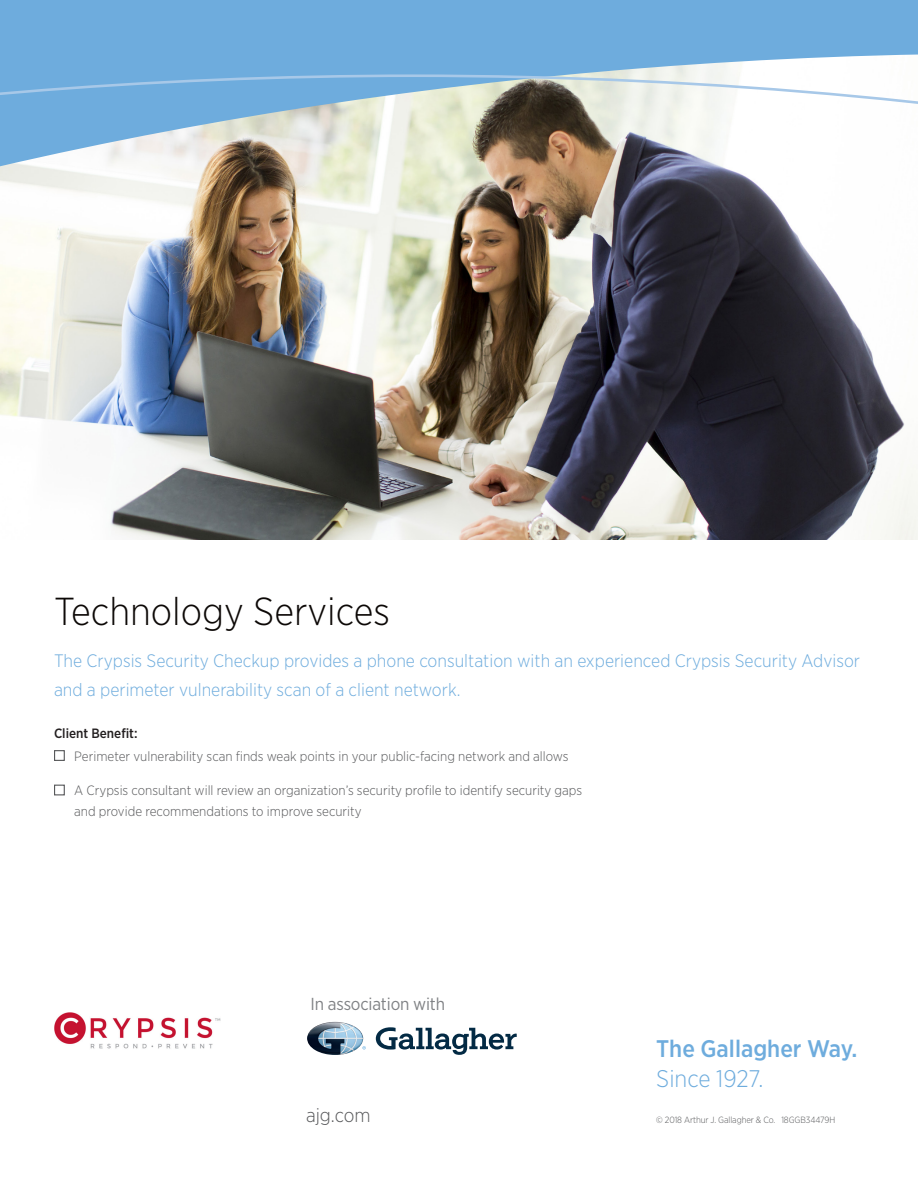
<style>
.page{position:relative;width:918px;height:1188px;background:#fff}
.page>*{position:absolute;margin:0;border:0;box-sizing:border-box;transform-origin:0 0}
.t1{font:300 39px "Gotham Narrow";color:#0c0806}
.Subheader{font:500 24px/30px "Gotham Narrow";color:#6eacdd}
.website{font:300 19.5px "Gotham Narrow";color:#57585a}
.Intro_Copy{font:300 18px/28.5px "Gotham Narrow";color:#6eacdd}
.t2{font:17.4px "Gotham Narrow";letter-spacing:-.01em;color:#808285}
.Body_Text{font:300 13.5px/21px "Gotham Narrow";color:#57585a}
.Subheader-2{font:500 13.5px "Gotham Narrow";color:#231f20}
.Copyright{font:300 9px "Gotham Narrow";letter-spacing:-.01em;color:#57585a}
.s1{font-weight:300}
</style>
<div class="page">
<img style="left:0;top:267px;width:918px;height:273px">
<div style="left:54px;top:750px;width:11px;height:11px;border:1px solid #57585a"></div>
<div style="left:54px;top:785px;width:11px;height:10px;border:1px solid #57585a"></div>
<svg style="left:376px;top:1027px;width:141px;height:28px"></svg>
<img style="left:307px;top:1022px;width:56px;height:33px">
<svg style="left:0;top:0;width:918px;height:267px"></svg>
<svg style="left:0;top:73px;width:918px;height:86px"></svg>
<img style="left:54px;top:1012px;width:167px;height:37px">
<p class="t1" style="left:54px;top:588px;width:338px">Technology Services</p>
<p class="Intro_Copy" style="left:54px;top:646px;width:808px">The Crypsis Security Checkup provides a phone consultation with an experienced Crypsis Security Advisor and a perimeter vulnerability scan of a client network.</p>
<p class="Subheader-2" style="left:54px;top:725px;width:85px">Client Benefit:</p>
<p class="Body_Text" style="left:74px;top:745px;width:496px">Perimeter vulnerability scan finds weak points in your public-facing network and allows</p>
<p class="Body_Text" style="left:74px;top:780px;width:510px">A Crypsis consultant will review an organization’s security profile to identify security gaps and provide recommendations to improve security</p>
<p class="t2" style="left:311px;top:993px;width:136px">In association with</p>
<p class="Subheader" style="left:656px;top:1033px;width:203px">The Gallagher Way.<br><span class="s1">Since 1927.</span></p>
<p class="website" style="left:306px;top:1103px;width:66px">ajg.com</p>
<p class="Copyright" style="left:656px;top:1115px;width:181px">© 2018 Arthur J. Gallagher &amp; Co. 18GGB34479H</p>
</div>
